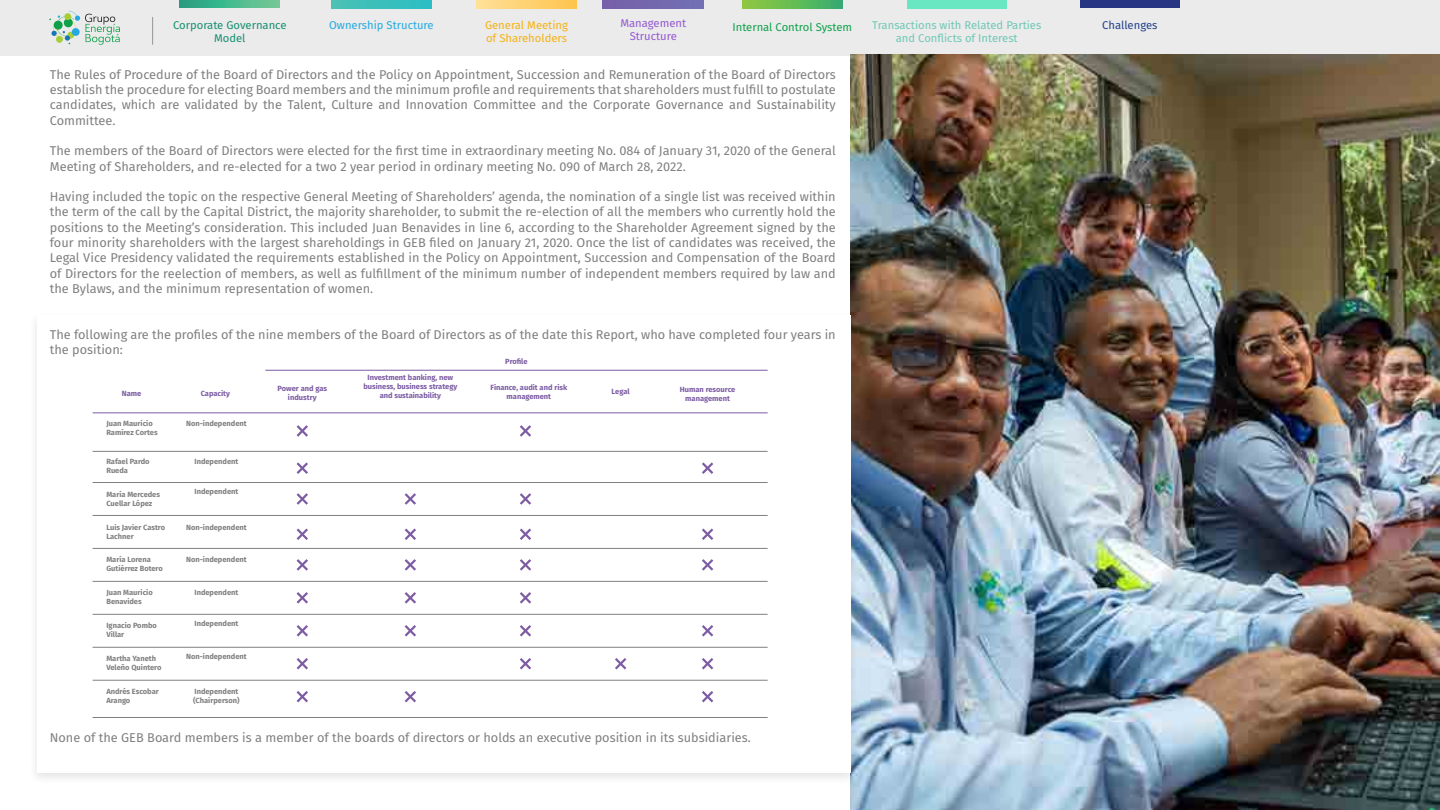
<style>
.page{position:relative;width:1440px;height:810px;background:#fff}
.page>*{position:absolute;margin:0;border:0;box-sizing:border-box;transform-origin:0 0}
.t1{font:12.75px/15.3px "Fira Sans";color:#808080}
.t2{font:11.25px/13.5px "Fira Sans";color:#6fc8b5;text-align:center}
.t3{font:11.25px/13.5px "Fira Sans";color:#f5b114}
.t4{font:11.25px/13.5px "Fira Sans";color:#168f70;text-align:center}
.t5{font:11.25px "Fira Sans";color:#0fa14a}
.t6{font:11.25px/13.5px "Fira Sans";color:#9458d1;text-align:center}
.t7{font:11.25px "Fira Sans";color:#24aae1}
.t8{font:11.25px "Fira Sans";color:#24408a}
.t9{font:700 7.5px/9px "Fira Sans";color:#808080}
.t10{font:700 7.5px/9px "Fira Sans";color:#7c5ca3;text-align:center}
</style>
<div class="page">
<div style="left:0;top:0;width:1440px;height:56px;background:#ebebeb"></div>
<svg style="left:49px;top:11px;width:71px;height:34px"></svg>
<svg style="left:152px;top:17px;width:1px;height:28px"></svg>
<svg style="left:180px;top:0;width:100px;height:8px"></svg>
<svg style="left:331px;top:0;width:101px;height:8px"></svg>
<svg style="left:476px;top:0;width:101px;height:9px"></svg>
<div style="left:603px;top:0;width:101px;height:9px;background:#7367ae"></div>
<svg style="left:742px;top:0;width:100px;height:9px"></svg>
<div style="left:907px;top:0;width:100px;height:9px;background:#69e6c2"></div>
<div style="left:1080px;top:0;width:100px;height:8px;background:#283583"></div>
<img style="left:851px;top:55px;width:589px;height:755px">
<div style="left:28px;top:311px;width:830px;height:474px;background:#231f20;opacity:.12"></div>
<div style="left:38px;top:315px;width:813px;height:457px;background:#fff"></div>
<hr style="left:93px;top:412px;width:675px;height:1px;background:#7c5ca3">
<hr style="left:265px;top:370px;width:503px;height:1px;background:#7c5ca3">
<hr style="left:93px;top:451px;width:675px;height:1px;background:#808080">
<hr style="left:93px;top:482px;width:675px;height:1px;background:#808080">
<hr style="left:93px;top:515px;width:675px;height:1px;background:#808080">
<hr style="left:93px;top:548px;width:675px;height:1px;background:#808080">
<hr style="left:93px;top:581px;width:675px;height:1px;background:#808080">
<hr style="left:93px;top:614px;width:675px;height:1px;background:#808080">
<hr style="left:93px;top:647px;width:675px;height:1px;background:#808080">
<hr style="left:93px;top:680px;width:675px;height:1px;background:#808080">
<hr style="left:93px;top:717px;width:675px;height:1px;background:#808080">
<svg style="left:296px;top:425px;width:12px;height:12px"></svg>
<svg style="left:519px;top:425px;width:12px;height:12px"></svg>
<svg style="left:296px;top:462px;width:12px;height:12px"></svg>
<svg style="left:702px;top:462px;width:12px;height:12px"></svg>
<svg style="left:296px;top:493px;width:12px;height:12px"></svg>
<svg style="left:404px;top:493px;width:12px;height:12px"></svg>
<svg style="left:519px;top:493px;width:12px;height:12px"></svg>
<svg style="left:296px;top:528px;width:12px;height:12px"></svg>
<svg style="left:404px;top:528px;width:12px;height:12px"></svg>
<svg style="left:519px;top:528px;width:12px;height:12px"></svg>
<svg style="left:702px;top:528px;width:12px;height:12px"></svg>
<svg style="left:296px;top:559px;width:12px;height:12px"></svg>
<svg style="left:404px;top:559px;width:12px;height:12px"></svg>
<svg style="left:519px;top:559px;width:12px;height:12px"></svg>
<svg style="left:702px;top:559px;width:12px;height:12px"></svg>
<svg style="left:296px;top:592px;width:12px;height:12px"></svg>
<svg style="left:404px;top:592px;width:12px;height:12px"></svg>
<svg style="left:519px;top:592px;width:12px;height:12px"></svg>
<svg style="left:296px;top:625px;width:12px;height:12px"></svg>
<svg style="left:404px;top:625px;width:12px;height:12px"></svg>
<svg style="left:519px;top:625px;width:12px;height:12px"></svg>
<svg style="left:702px;top:625px;width:12px;height:12px"></svg>
<svg style="left:296px;top:658px;width:12px;height:12px"></svg>
<svg style="left:702px;top:658px;width:12px;height:12px"></svg>
<svg style="left:519px;top:658px;width:12px;height:12px"></svg>
<svg style="left:615px;top:658px;width:12px;height:12px"></svg>
<svg style="left:296px;top:691px;width:12px;height:12px"></svg>
<svg style="left:702px;top:691px;width:12px;height:12px"></svg>
<svg style="left:404px;top:691px;width:12px;height:12px"></svg>
<p class="t4" style="left:173px;top:18px;width:115px">Corporate Governance<br>Model</p>
<p class="t7" style="left:329px;top:16px;width:106px">Ownership Structure</p>
<p class="t3" style="left:485px;top:18px;width:84px">General Meeting of Shareholders</p>
<p class="t6" style="left:620px;top:16px;width:67px">Management<br>Structure</p>
<p class="t5" style="left:732px;top:18px;width:121px">Internal Control System</p>
<p class="t2" style="left:872px;top:18px;width:171px">Transactions with Related Parties and Conflicts of Interest</p>
<p class="t8" style="left:1102px;top:16px;width:57px">Challenges</p>
<p class="t1" style="left:50px;top:66px;width:788px;text-align:justify">The Rules of Procedure of the Board of Directors and the Policy on Appointment, Succession and Remuneration of the Board of Directors establish the procedure for electing Board members and the minimum profile and requirements that shareholders must fulfill to postulate candidates, which are validated by the Talent, Culture and Innovation Committee and the Corporate Governance and Sustainability Committee.</p>
<p class="t1" style="left:50px;top:143px;width:788px">The members of the Board of Directors were elected for the first time in extraordinary meeting No. 084 of January 31, 2020 of the General<br>Meeting of Shareholders, and re-elected for a two 2 year period in ordinary meeting No. 090 of March 28, 2022.</p>
<p class="t1" style="left:50px;top:189px;width:788px;text-align:justify">Having included the topic on the respective General Meeting of Shareholders’ agenda, the nomination of a single list was received within the term of the call by the Capital District, the majority shareholder, to submit the re-election of all the members who currently hold the positions to the Meeting’s consideration. This included Juan Benavides in line 6, according to the Shareholder Agreement signed by the four minority shareholders with the largest shareholdings in GEB filed on January 21, 2020. Once the list of candidates was received, the Legal Vice Presidency validated the requirements established in the Policy on Appointment, Succession and Compensation of the Board of Directors for the reelection of members, as well as fulfillment of the minimum number of independent members required by law and the Bylaws, and the minimum representation of women.</p>
<p class="t1" style="left:50px;top:326px;width:787px">The following are the profiles of the nine members of the Board of Directors as of the date this Report, who have completed four years in the position:</p>
<p class="t10" style="left:505px;top:357px;width:24px">Profile</p>
<p class="t10" style="left:122px;top:388px;width:21px">Name</p>
<p class="t10" style="left:201px;top:388px;width:31px">Capacity</p>
<p class="t10" style="left:278px;top:383px;width:51px">Power and gas industry</p>
<p class="t10" style="left:363px;top:373px;width:95px">Investment banking, new business, business strategy and sustainability</p>
<p class="t10" style="left:491px;top:383px;width:78px">Finance, audit and risk management</p>
<p class="t10" style="left:680px;top:385px;width:57px">Human resource management</p>
<p class="t10" style="left:612px;top:386px;width:20px">Legal</p>
<p class="t9" style="left:106px;top:419px;width:53px">Juan Mauricio<br>Ramírez Cortes</p>
<p class="t9" style="left:186px;top:419px;width:62px">Non-independent</p>
<p class="t9" style="left:106px;top:456px;width:45px">Rafael Pardo<br>Rueda</p>
<p class="t9" style="left:106px;top:489px;width:55px">María Mercedes<br>Cuellar López</p>
<p class="t9" style="left:106px;top:522px;width:60px">Luis Javier Castro<br>Lachner</p>
<p class="t9" style="left:106px;top:555px;width:58px">María Lorena<br>Gutiérrez Botero</p>
<p class="t9" style="left:106px;top:588px;width:48px">Juan Mauricio<br>Benavides</p>
<p class="t9" style="left:106px;top:621px;width:52px">Ignacio Pombo<br>Villar</p>
<p class="t9" style="left:106px;top:654px;width:57px">Martha Yaneth<br>Veleño Quintero</p>
<p class="t9" style="left:106px;top:687px;width:54px">Andrés Escobar<br>Arango</p>
<p class="t1" style="left:50px;top:729px;width:703px">None of the GEB Board members is a member of the boards of directors or holds an executive position in its subsidiaries.</p>
<p class="t9" style="left:194px;top:456px;width:45px">Independent</p>
<p class="t9" style="left:194px;top:487px;width:45px">Independent</p>
<p class="t9" style="left:186px;top:522px;width:62px">Non-independent</p>
<p class="t9" style="left:186px;top:555px;width:62px">Non-independent</p>
<p class="t9" style="left:194px;top:588px;width:45px">Independent</p>
<p class="t9" style="left:194px;top:619px;width:45px">Independent</p>
<p class="t9" style="left:186px;top:652px;width:62px">Non-independent</p>
<p class="t9" style="left:193px;top:687px;width:48px">Independent (Chairperson)</p>
</div>
